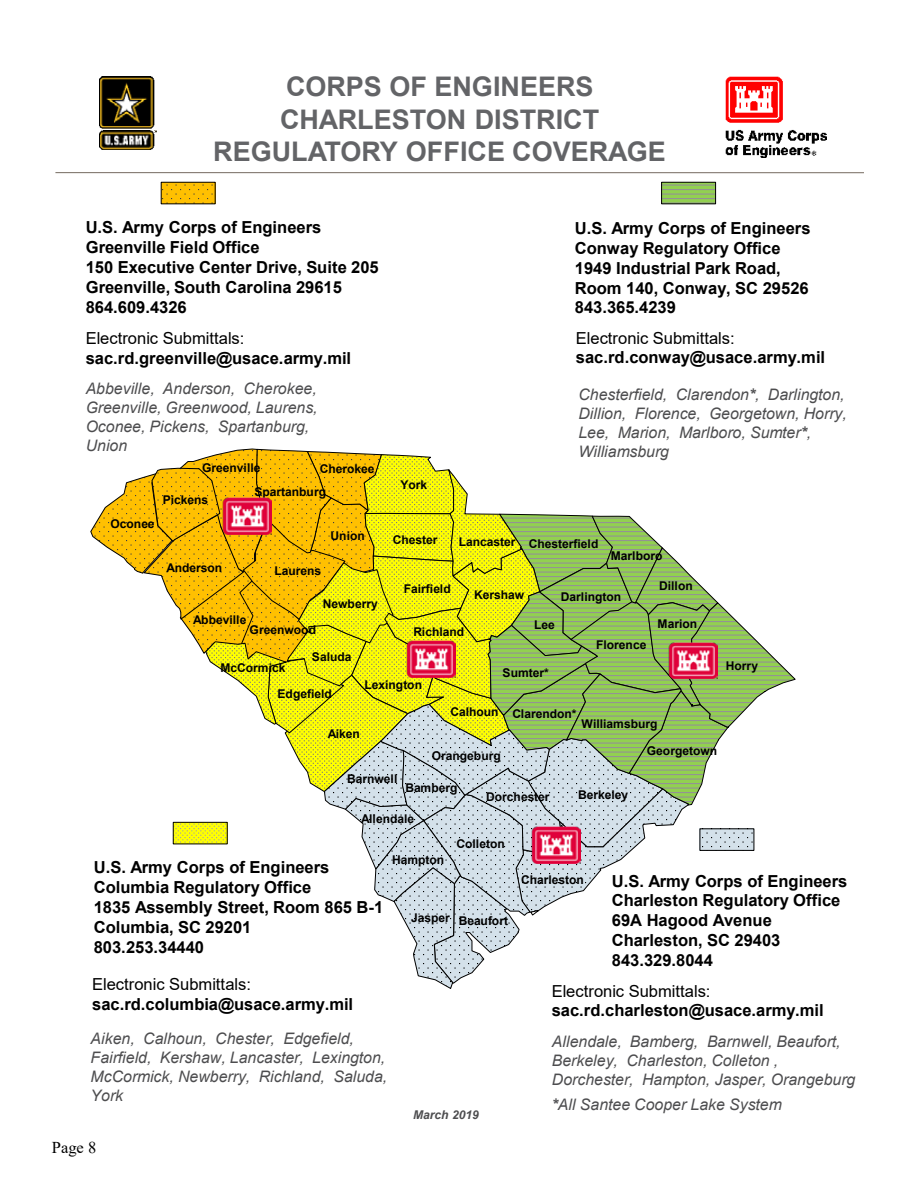
<style>
.page{position:relative;width:918px;height:1188px;background:#fff}
.page>*{position:absolute;margin:0;border:0;box-sizing:border-box;transform-origin:0 0}
.t1{font:700 27px/32.4px "Arial";color:#636467;text-align:center}
.t2{font:700 16.5px/19.8px "Arial";color:#000}
.t3{font:16.5px "Arial";color:#000}
.t4{font:16.5px "Times New Roman";color:#000}
.t5{font:italic 15.9px/18.9px "Arial";color:#4d4d4f}
.t6{font:700 12px "Arial";color:#000}
.t7{font:italic 700 12px "Arial";letter-spacing:-.005em;color:#4d4d4f}
.s1{font-weight:700}
</style>
<div class="page">
<svg style="left:163px;top:184px;width:50px;height:18px"></svg>
<svg style="left:663px;top:184px;width:51px;height:18px"></svg>
<div style="left:661px;top:182px;width:55px;height:22px;border:1px solid #000"></div>
<svg style="left:91px;top:449px;width:704px;height:540px"></svg>
<img style="left:222px;top:498px;width:50px;height:36px">
<img style="left:668px;top:642px;width:50px;height:37px">
<img style="left:406px;top:640px;width:50px;height:37px">
<img style="left:531px;top:826px;width:49px;height:37px">
<img style="left:99px;top:76px;width:58px;height:74px">
<img style="left:726px;top:76px;width:101px;height:82px">
<hr style="left:55px;top:172px;width:809px;height:1px;background:#7f756c">
<h1 class="t1" style="left:213px;top:71px;width:454px">CORPS OF ENGINEERS<br>CHARLESTON DISTRICT<br>REGULATORY OFFICE COVERAGE</h1>
<p class="t2" style="left:86px;top:218px;width:295px">U.S. Army Corps of Engineers<br>Greenville Field Office<br>150 Executive Center Drive, Suite 205<br>Greenville, South Carolina 29615<br>864.609.4326</p>
<p class="t3" style="left:86px;top:327px;width:160px">Electronic Submittals:</p>
<p class="t2" style="left:86px;top:349px;width:267px">sac.rd.greenville@usace.army.mil</p>
<p class="t5" style="left:86px;top:379px;width:233px">Abbeville, Anderson, Cherokee,<br>Greenville, Greenwood, Laurens,<br>Oconee, Pickens, Spartanburg,<br>Union</p>
<p class="t6" style="left:202px;top:459px;width:60px">Greenville</p>
<p class="t6" style="left:320px;top:460px;width:56px">Cherokee</p>
<p class="t6" style="left:111px;top:516px;width:46px">Oconee</p>
<p class="t6" style="left:163px;top:492px;width:47px">Pickens</p>
<p class="t6" style="left:167px;top:560px;width:57px">Anderson</p>
<p class="t6" style="left:254px;top:483px;width:73px">Spartanburg</p>
<p class="t6" style="left:274px;top:563px;width:48px">Laurens</p>
<p class="t6" style="left:331px;top:528px;width:36px">Union</p>
<p class="t6" style="left:193px;top:611px;width:55px">Abbeville</p>
<p class="t6" style="left:250px;top:621px;width:68px">Greenwood</p>
<p class="t6" style="left:323px;top:596px;width:56px">Newberry</p>
<p class="t6" style="left:220px;top:659px;width:67px">McCormick</p>
<p class="t6" style="left:312px;top:649px;width:41px">Saluda</p>
<p class="t2" style="left:575px;top:219px;width:237px">U.S. Army Corps of Engineers<br>Conway Regulatory Office<br>1949 Industrial Park Road,<br>Room 140, Conway, SC 29526<br>843.365.4239</p>
<p class="t3" style="left:576px;top:327px;width:160px">Electronic Submittals:</p>
<p class="t2" style="left:576px;top:348px;width:251px">sac.rd.conway@usace.army.mil</p>
<p class="t6" style="left:401px;top:476px;width:28px">York</p>
<p class="t5" style="left:578px;top:385px;width:270px">Chesterfield, Clarendon<span class="s1">*</span>, Darlington,<br>Dillion, Florence, Georgetown, Horry,<br>Lee, Marion, Marlboro, Sumter<span class="s1">*</span>,<br>Williamsburg</p>
<p class="t6" style="left:393px;top:531px;width:46px">Chester</p>
<p class="t6" style="left:404px;top:581px;width:48px">Fairfield</p>
<p class="t6" style="left:459px;top:535px;width:141px">Lancaster Chesterfield</p>
<p class="t6" style="left:611px;top:547px;width:53px">Marlboro</p>
<p class="t6" style="left:474px;top:587px;width:52px">Kershaw</p>
<p class="t6" style="left:561px;top:588px;width:62px">Darlington</p>
<p class="t6" style="left:659px;top:578px;width:35px">Dillon</p>
<p class="t6" style="left:413px;top:623px;width:52px">Richland</p>
<p class="t6" style="left:534px;top:616px;width:22px">Lee</p>
<p class="t6" style="left:503px;top:664px;width:48px">Sumter*</p>
<p class="t6" style="left:596px;top:636px;width:52px">Florence</p>
<p class="t6" style="left:658px;top:615px;width:41px">Marion</p>
<p class="t6" style="left:726px;top:658px;width:34px">Horry</p>
<p class="t6" style="left:278px;top:685px;width:56px">Edgefield</p>
<p class="t6" style="left:364px;top:676px;width:59px">Lexington</p>
<p class="t6" style="left:328px;top:725px;width:34px">Aiken</p>
<p class="t6" style="left:450px;top:703px;width:50px">Calhoun</p>
<p class="t6" style="left:432px;top:747px;width:70px">Orangeburg</p>
<p class="t6" style="left:512px;top:705px;width:66px">Clarendon*</p>
<p class="t6" style="left:581px;top:716px;width:78px">Williamsburg</p>
<p class="t6" style="left:647px;top:742px;width:72px">Georgetown</p>
<p class="t6" style="left:347px;top:771px;width:52px">Barnwell</p>
<p class="t6" style="left:405px;top:779px;width:54px">Bamberg</p>
<p class="t6" style="left:361px;top:810px;width:55px">Allendale</p>
<p class="t6" style="left:486px;top:788px;width:65px">Dorchester</p>
<p class="t6" style="left:457px;top:836px;width:50px">Colleton</p>
<p class="t6" style="left:578px;top:786px;width:52px">Berkeley</p>
<p class="t2" style="left:94px;top:858px;width:291px">U.S. Army Corps of Engineers<br>Columbia Regulatory Office<br>1835 Assembly Street, Room 865 B-1<br>Columbia, SC 29201<br>803.253.34440</p>
<p class="t3" style="left:92px;top:973px;width:160px">Electronic Submittals:</p>
<p class="t2" style="left:92px;top:994px;width:263px">sac.rd.columbia@usace.army.mil</p>
<p class="t6" style="left:392px;top:851px;width:54px">Hampton</p>
<p class="t6" style="left:411px;top:912px;width:98px">Jasper Beaufort</p>
<p class="t5" style="left:91px;top:1030px;width:298px">Aiken, Calhoun, Chester, Edgefield,<br>Fairfield, Kershaw, Lancaster, Lexington,<br>McCormick, Newberry, Richland, Saluda,<br>York</p>
<p class="t4" style="left:52px;top:1136px;width:46px">Page 8</p>
<p class="t7" style="left:413px;top:1107px;width:67px">March 2019</p>
<p class="t6" style="left:521px;top:872px;width:64px">Charleston</p>
<p class="t2" style="left:612px;top:871px;width:237px">U.S. Army Corps of Engineers<br>Charleston Regulatory Office<br>69A Hagood Avenue<br>Charleston, SC 29403<br>843.329.8044</p>
<p class="t3" style="left:552px;top:979px;width:160px">Electronic Submittals:</p>
<p class="t2" style="left:552px;top:1001px;width:274px">sac.rd.charleston@usace.army.mil</p>
<p class="t5" style="left:552px;top:1032px;width:305px">Allendale, Bamberg, Barnwell, Beaufort,<br>Berkeley, Charleston, Colleton ,<br>Dorchester, Hampton, Jasper, Orangeburg</p>
<p class="t5" style="left:552px;top:1095px;width:232px"><span class="s1">*</span>All Santee Cooper Lake System</p>
</div>
